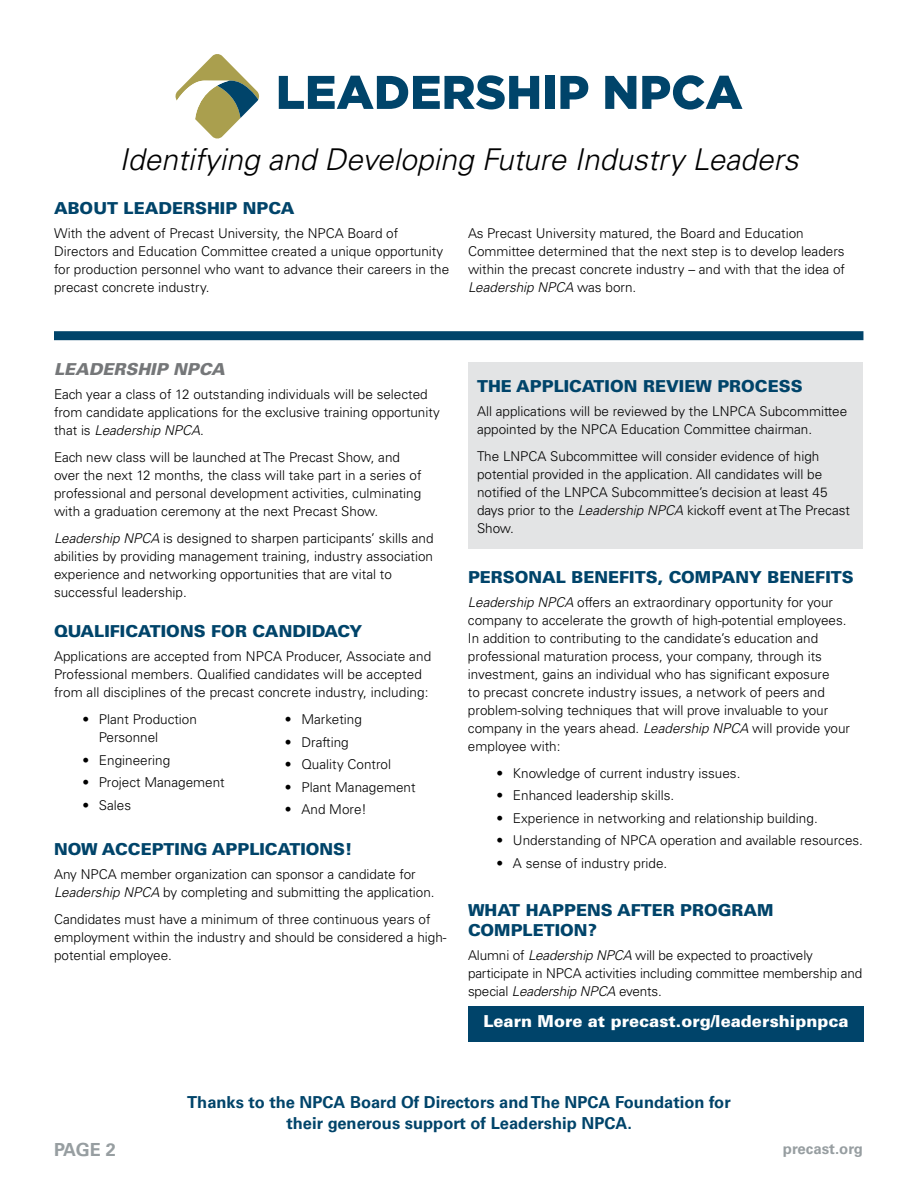
<style>
.page{position:relative;width:918px;height:1188px;background:#fff}
.page>*{position:absolute;margin:0;border:0;box-sizing:border-box;transform-origin:0 0}
.t1{font:italic 300 30px "Univers LT Std";color:#000}
.t2{font:700 18px "Univers LT Std";color:#979ea1}
.t3{font:900 16.5px/20.4px "Univers LT Std";color:#00446a}
.t4{font:700 16.5px/21px "Univers LT Std";color:#00446a;text-align:center}
.t5{font:900 16.5px "Univers LT Std";color:#fff}
.t6{font:italic 900 16.5px "Univers LT Std";color:#757779}
.t7{font:700 15px "Univers LT Std";color:#979ea1}
.t8{font:300 13.5px/18px "Univers LT Std";color:#000}
.s1{font-style:italic}
</style>
<div class="page">
<div style="left:468px;top:1007px;width:396px;height:35px;background:#00446a"></div>
<div style="left:54px;top:331px;width:809px;height:9px;background:#00446a"></div>
<div style="left:468px;top:362px;width:395px;height:187px;background:#e3e4e5"></div>
<svg style="left:176px;top:54px;width:84px;height:85px"></svg>
<svg style="left:279px;top:75px;width:260px;height:34px"></svg>
<div style="left:545px;top:76px;width:9px;height:33px;background:#00446a"></div>
<svg style="left:560px;top:76px;width:28px;height:33px"></svg>
<svg style="left:605px;top:76px;width:31px;height:33px"></svg>
<svg style="left:642px;top:75px;width:100px;height:35px"></svg>
<h1 class="t1" style="left:120px;top:141px;width:680px">Identifying and Developing Future Industry Leaders</h1>
<p class="t3" style="left:54px;top:197px;width:242px">ABOUT LEADERSHIP NPCA</p>
<p class="t8" style="left:54px;top:224px;width:397px">With the advent of Precast University, the NPCA Board of Directors and Education Committee created a unique opportunity for production personnel who want to advance their careers in the precast concrete industry.</p>
<p class="t8" style="left:468px;top:224px;width:379px">As Precast University matured, the Board and Education Committee determined that the next step is to develop leaders within the precast concrete industry – and with that the idea of <span class="s1">Leadership NPCA</span> was born.</p>
<p class="t6" style="left:54px;top:358px;width:173px">LEADERSHIP NPCA</p>
<p class="t8" style="left:54px;top:385px;width:387px">Each year a class of 12 outstanding individuals will be selected from candidate applications for the exclusive training opportunity that is <span class="s1">Leadership NPCA</span>.</p>
<p class="t8" style="left:54px;top:448px;width:369px">Each new class will be launched at The Precast Show, and over the next 12 months, the class will take part in a series of professional and personal development activities, culminating with a graduation ceremony at the next Precast Show.</p>
<p class="t8" style="left:54px;top:529px;width:381px"><span class="s1">Leadership NPCA</span> is designed to sharpen participants’ skills and abilities by providing management training, industry association experience and networking opportunities that are vital to successful leadership.</p>
<p class="t3" style="left:54px;top:621px;width:310px">QUALIFICATIONS FOR CANDIDACY</p>
<p class="t8" style="left:54px;top:647px;width:379px">Applications are accepted from NPCA Producer, Associate and<br>Professional members. Qualified candidates will be accepted from all disciplines of the precast concrete industry, including:</p>
<p class="t8" style="left:99px;top:710px;width:99px;text-indent:-16px">• Plant Production<br>Personnel</p>
<p class="t8" style="left:82px;top:751px;width:89px">• Engineering</p>
<p class="t8" style="left:82px;top:773px;width:144px">• Project Management</p>
<p class="t8" style="left:82px;top:796px;width:50px">• Sales</p>
<p class="t3" style="left:477px;top:376px;width:327px">THE APPLICATION REVIEW PROCESS</p>
<p class="t8" style="left:477px;top:403px;width:372px">All applications will be reviewed by the LNPCA Subcommittee appointed by the NPCA Education Committee chairman.</p>
<p class="t8" style="left:477px;top:448px;width:375px">The LNPCA Subcommittee will consider evidence of high potential provided in the application. All candidates will be notified of the LNPCA Subcommittee’s decision at least 45 days prior to the <span class="s1">Leadership NPCA</span> kickoff event at The Precast Show.</p>
<p class="t3" style="left:468px;top:567px;width:387px">PERSONAL BENEFITS, COMPANY BENEFITS</p>
<p class="t8" style="left:468px;top:593px;width:384px"><span class="s1">Leadership NPCA</span> offers an extraordinary opportunity for your company to accelerate the growth of high-potential employees.<br>In addition to contributing to the candidate’s education and professional maturation process, your company, through its investment, gains an individual who has significant exposure<br>to precast concrete industry issues, a network of peers and problem-solving techniques that will prove invaluable to your company in the years ahead. <span class="s1">Leadership NPCA</span> will provide your employee with:</p>
<p class="t8" style="left:496px;top:764px;width:245px">• Knowledge of current industry issues.</p>
<p class="t8" style="left:496px;top:787px;width:179px">• Enhanced leadership skills.</p>
<p class="t8" style="left:496px;top:809px;width:323px">• Experience in networking and relationship building.</p>
<p class="t8" style="left:496px;top:832px;width:368px">• Understanding of NPCA operation and available resources.</p>
<p class="t8" style="left:496px;top:854px;width:172px">• A sense of industry pride.</p>
<p class="t8" style="left:285px;top:710px;width:78px">• Marketing</p>
<p class="t8" style="left:285px;top:733px;width:65px">• Drafting</p>
<p class="t8" style="left:285px;top:755px;width:108px">• Quality Control</p>
<p class="t8" style="left:285px;top:778px;width:132px">• Plant Management</p>
<p class="t8" style="left:285px;top:800px;width:83px">• And More!</p>
<p class="t3" style="left:54px;top:838px;width:300px">NOW ACCEPTING APPLICATIONS!</p>
<p class="t8" style="left:54px;top:865px;width:382px">Any NPCA member organization can sponsor a candidate for<br><span class="s1">Leadership NPCA</span> by completing and submitting the application.</p>
<p class="t8" style="left:54px;top:910px;width:394px">Candidates must have a minimum of three continuous years of employment within the industry and should be considered a high&shy;potential employee.</p>
<p class="t3" style="left:468px;top:899px;width:307px">WHAT HAPPENS AFTER PROGRAM<br>COMPLETION?</p>
<p class="t8" style="left:468px;top:946px;width:396px">Alumni of <span class="s1">Leadership NPCA</span> will be expected to proactively participate in NPCA activities including committee membership and special <span class="s1">Leadership NPCA</span> events.</p>
<p class="t5" style="left:483px;top:1011px;width:367px">Learn More at precast.org/leadershipnpca</p>
<p class="t4" style="left:187px;top:1092px;width:545px">Thanks to the NPCA Board Of Directors and The NPCA Foundation for their generous support of Leadership NPCA.</p>
<h2 class="t2" style="left:54px;top:1139px;width:63px">PAGE 2</h2>
<p class="t7" style="left:783px;top:1140px;width:82px">precast.org</p>
</div>
